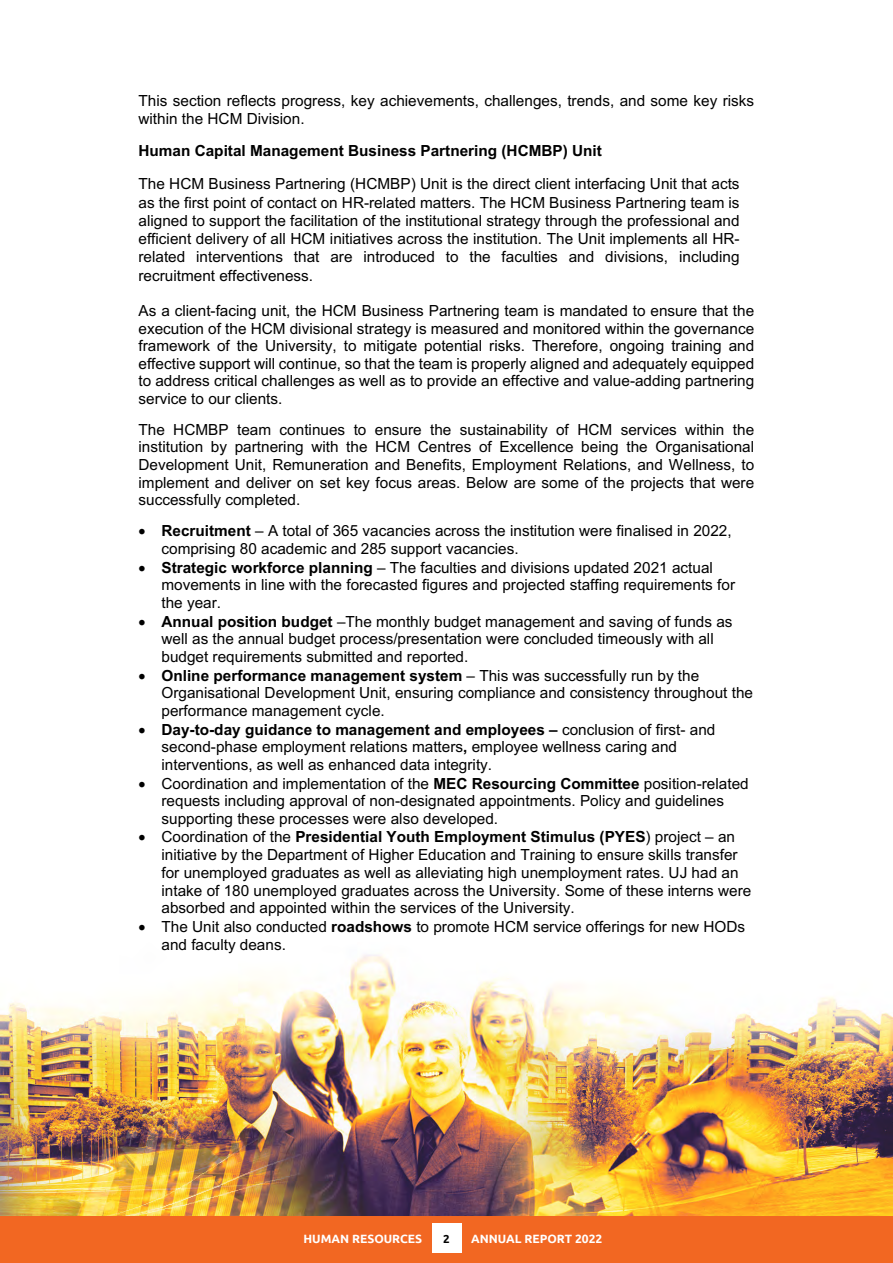
<style>
.page{position:relative;width:893px;height:1263px;background:#fff}
.page>*{position:absolute;margin:0;border:0;box-sizing:border-box;transform-origin:0 0}
.t1{font:15.3px/17.7px "Arial";color:#000}
.t2{font:700 15.3px "Arial";color:#000}
.t3{font:700 12px "Ubuntu";color:#fff}
.t4{font:700 11.55px "Ubuntu";color:#000}
.s1{font-weight:700}
</style>
<div class="page">
<img style="left:0;top:955px;width:893px;height:262px">
<div style="left:0;top:1217px;width:893px;height:46px;background:#f26722"></div>
<div style="left:432px;top:1223px;width:29px;height:30px;background:#fff"></div>
<p class="t1" style="left:138px;top:91px;width:617px">This section reflects progress, key achievements, challenges, trends, and some key risks within the HCM Division.</p>
<p class="t2" style="left:138px;top:140px;width:465px">Human Capital Management Business Partnering (HCMBP) Unit</p>
<p class="t1" style="left:138px;top:175px;width:603px;line-height:18.3px;text-align:justify">The HCM Business Partnering (HCMBP) Unit is the direct client interfacing Unit that acts as the first point of contact on HR-related matters. The HCM Business Partnering team is aligned to support the facilitation of the institutional strategy through the professional and efficient delivery of all HCM initiatives across the institution. The Unit implements all HR&shy;related interventions that are introduced to the faculties and divisions, including recruitment effectiveness.</p>
<p class="t1" style="left:138px;top:302px;width:617px;text-align:justify">As a client-facing unit, the HCM Business Partnering team is mandated to ensure that the execution of the HCM divisional strategy is measured and monitored within the governance framework of the University, to mitigate potential risks. Therefore, ongoing training and effective support will continue, so that the team is properly aligned and adequately equipped to address critical challenges as well as to provide an effective and value-adding partnering service to our clients.</p>
<p class="t1" style="left:138px;top:420px;width:617px;text-align:justify">The HCMBP team continues to ensure the sustainability of HCM services within the institution by partnering with the HCM Centres of Excellence being the Organisational Development Unit, Remuneration and Benefits, Employment Relations, and Wellness, to implement and deliver on set key focus areas. Below are some of the projects that were successfully completed.</p>
<p class="t1" style="left:161px;top:522px;width:572px;text-indent:-23px">• <span class="s1">Recruitment</span> – A total of 365 vacancies across the institution were finalised in 2022, comprising 80 academic and 285 support vacancies.</p>
<p class="t1" style="left:161px;top:558px;width:575px;text-indent:-23px">• <span class="s1">Strategic workforce planning</span> – The faculties and divisions updated 2021 actual movements in line with the forecasted figures and projected staffing requirements for the year.</p>
<p class="t1" style="left:161px;top:612px;width:572px;text-indent:-23px">• <span class="s1">Annual position budget</span> –The monthly budget management and saving of funds as well as the annual budget process/presentation were concluded timeously with all budget requirements submitted and reported.</p>
<p class="t1" style="left:161px;top:666px;width:593px;text-indent:-23px">• <span class="s1">Online performance management system</span> – This was successfully run by the<br>Organisational Development Unit, ensuring compliance and consistency throughout the performance management cycle.</p>
<p class="t1" style="left:161px;top:720px;width:555px;text-indent:-23px">• <span class="s1">Day-to-day guidance to management and employees –</span> conclusion of first- and second-phase employment relations matters<span class="s1">,</span> employee wellness caring and interventions, as well as enhanced data integrity.</p>
<p class="t1" style="left:161px;top:774px;width:589px;text-indent:-23px">• Coordination and implementation of the <span class="s1">MEC Resourcing Committee</span> position-related requests including approval of non-designated appointments. Policy and guidelines supporting these processes were also developed.</p>
<p class="t1" style="left:161px;top:828px;width:591px;text-indent:-23px">• Coordination of the <span class="s1">Presidential Youth Employment Stimulus (PYES</span>) project – an initiative by the Department of Higher Education and Training to ensure skills transfer for unemployed graduates as well as alleviating high unemployment rates. UJ had an intake of 180 unemployed graduates across the University. Some of these interns were absorbed and appointed within the services of the University.</p>
<p class="t1" style="left:161px;top:917px;width:585px;text-indent:-23px">• The Unit also conducted <span class="s1">roadshows</span> to promote HCM service offerings for new HODs and faculty deans.</p>
<p class="t3" style="left:303px;top:1231px;width:120px">HUMAN RESOURCES</p>
<p class="t4" style="left:443px;top:1232px;width:8px">2</p>
<p class="t3" style="left:471px;top:1231px;width:133px">ANNUAL REPORT 2022</p>
</div>
